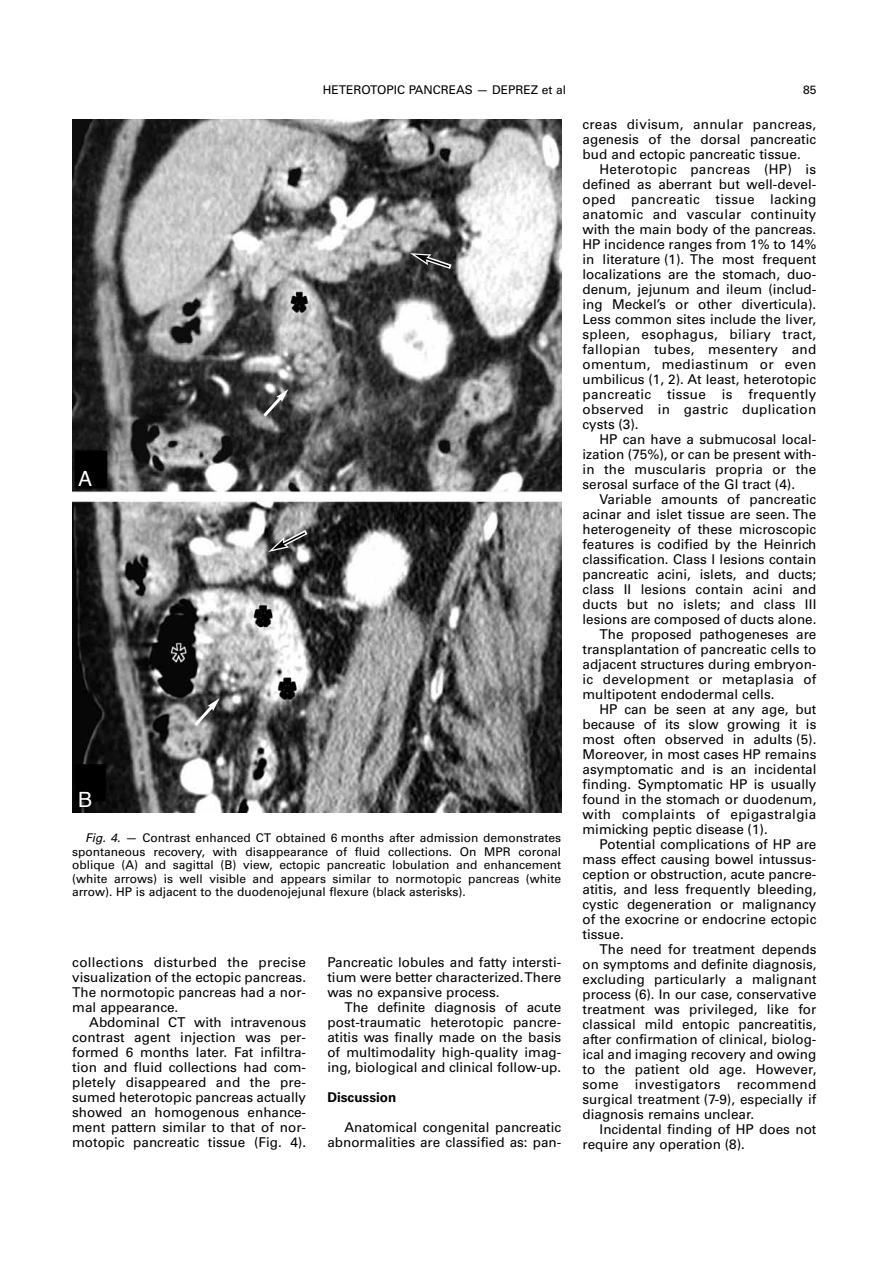
<style>
.page{position:relative;width:893px;height:1263px;background:#fff}
.page>*{position:absolute;margin:0;border:0;box-sizing:border-box;transform-origin:0 0}
.t1{font:21px "Helvetica";color:#fff}
.t2{font:13.5px/15px "Univers";color:#000;text-align:justify}
.t3{font:13.5px "Univers";letter-spacing:.02em;color:#000}
.t4{font:700 13.5px "Univers";color:#000}
.t5{font:12px/13.5px "Univers";color:#000;text-align:justify}
.s1{font-style:italic}
</style>
<div class="page">
<img style="left:72px;top:119px;width:489px;height:693px">
<svg style="left:260px;top:389px;width:28px;height:31px"></svg>
<svg style="left:191px;top:698px;width:29px;height:31px"></svg>
<svg style="left:410px;top:253px;width:46px;height:19px"></svg>
<svg style="left:268px;top:526px;width:44px;height:26px"></svg>
<p class="t5" style="left:323px;top:84px;width:245px">HETEROTOPIC PANCREAS — DEPREZ et al</p>
<p class="t5" style="left:803px;top:84px;width:15px">85</p>
<h1 class="t1" style="left:78px;top:470px;width:16px">A</h1>
<h1 class="t1" style="left:78px;top:791px;width:16px">B</h1>
<p class="t5" style="left:72px;top:832px;width:490px;text-indent:13px"><span class="s1">Fig. 4.</span> — Contrast enhanced CT obtained 6 months after admission demonstrates spontaneous recovery, with disappearance of fluid collections. On MPR coronal oblique (A) and sagittal (B) view, ectopic pancreatic lobulation and enhancement (white arrows) is well visible and appears similar to normotopic pancreas (white arrow). HP is adjacent to the duodenojejunal flexure (black asterisks).</p>
<p class="t2" style="left:72px;top:955px;width:235px">collections disturbed the precise visualization of the ectopic pancreas.<br>The normotopic pancreas had a nor&shy;mal appearance.</p>
<p class="t2" style="left:72px;top:1015px;width:235px;text-indent:17px">Abdominal CT with intravenous contrast agent injection was per&shy;formed 6 months later. Fat infiltra&shy;tion and fluid collections had com&shy;pletely disappeared and the pre&shy;sumed heterotopic pancreas actually showed an homogenous enhance&shy;ment pattern similar to that of nor&shy;motopic pancreatic tissue (Fig. 4).</p>
<p class="t2" style="left:327px;top:955px;width:235px">Pancreatic lobules and fatty intersti&shy;tium were better characterized.There was no expansive process.</p>
<p class="t2" style="left:327px;top:1000px;width:235px;text-indent:17px">The definite diagnosis of acute post-traumatic heterotopic pancre&shy;atitis was finally made on the basis of multimodality high-quality imag&shy;ing, biological and clinical follow-up.</p>
<p class="t4" style="left:327px;top:1092px;width:70px">Discussion</p>
<p class="t2" style="left:327px;top:1120px;width:235px;text-align:right">Anatomical congenital pancreatic abnormalities are classified as: pan-</p>
<p class="t2" style="left:582px;top:118px;width:235px">creas divisum, annular pancreas, agenesis of the dorsal pancreatic bud and ectopic pancreatic tissue.</p>
<p class="t2" style="left:582px;top:163px;width:235px;text-indent:17px">Heterotopic pancreas (HP) is defined as aberrant but well-devel&shy;oped pancreatic tissue lacking anatomic and vascular continuity with the main body of the pancreas.<br>HP incidence ranges from 1% to 14% in literature (1). The most frequent localizations are the stomach, duo&shy;denum, jejunum and ileum (includ&shy;ing Meckel’s or other diverticula).<br>Less common sites include the liver, spleen, esophagus, biliary tract, fallopian tubes, mesentery and omentum, mediastinum or even umbilicus (1, 2). At least, heterotopic pancreatic tissue is frequently observed in gastric duplication cysts (3).</p>
<p class="t2" style="left:582px;top:433px;width:235px;text-indent:17px">HP can have a submucosal local&shy;ization (75%), or can be present with&shy;in the muscularis propria or the serosal surface of the GI tract (4).</p>
<p class="t2" style="left:599px;top:493px;width:218px">Variable amounts of pancreatic</p>
<p class="t2" style="left:582px;top:508px;width:235px">acinar and islet tissue are seen. The</p>
<p class="t2" style="left:582px;top:523px;width:235px">heterogeneity of these microscopic</p>
<p class="t2" style="left:582px;top:538px;width:235px">features is codified by the Heinrich</p>
<p class="t2" style="left:582px;top:553px;width:235px">classification. Class I lesions contain</p>
<p class="t2" style="left:582px;top:568px;width:235px">pancreatic acini, islets, and ducts;</p>
<p class="t2" style="left:583px;top:583px;width:235px">class II lesions contain acini and</p>
<p class="t2" style="left:583px;top:598px;width:235px">ducts but no islets; and class III</p>
<p class="t2" style="left:583px;top:613px;width:235px">lesions are composed of ducts alone.</p>
<p class="t2" style="left:600px;top:628px;width:218px">The proposed pathogeneses are</p>
<p class="t2" style="left:583px;top:643px;width:235px">transplantation of pancreatic cells to</p>
<p class="t2" style="left:583px;top:658px;width:235px">adjacent structures during embryon-</p>
<p class="t2" style="left:583px;top:673px;width:235px">ic development or metaplasia of</p>
<p class="t2" style="left:583px;top:688px;width:193px">multipotent endodermal cells.</p>
<p class="t2" style="left:600px;top:703px;width:218px">HP can be seen at any age, but</p>
<p class="t2" style="left:583px;top:718px;width:235px">because of its slow growing it is</p>
<p class="t2" style="left:583px;top:733px;width:235px">most often observed in adults (5).</p>
<p class="t2" style="left:583px;top:748px;width:235px">Moreover, in most cases HP remains</p>
<p class="t2" style="left:583px;top:763px;width:235px">asymptomatic and is an incidental</p>
<p class="t2" style="left:583px;top:778px;width:235px">finding. Symptomatic HP is usually</p>
<p class="t2" style="left:583px;top:793px;width:235px">found in the stomach or duodenum,</p>
<p class="t3" style="left:583px;top:809px;width:235px">with complaints of epigastralgia</p>
<p class="t2" style="left:583px;top:823px;width:187px">mimicking peptic disease (1).</p>
<p class="t2" style="left:600px;top:838px;width:218px">Potential complications of HP are</p>
<p class="t2" style="left:583px;top:853px;width:235px">mass effect causing bowel intussus-</p>
<p class="t2" style="left:583px;top:868px;width:235px">ception or obstruction, acute pancre-</p>
<p class="t2" style="left:583px;top:883px;width:235px">atitis, and less frequently bleeding,</p>
<p class="t2" style="left:583px;top:898px;width:235px">cystic degeneration or malignancy</p>
<p class="t2" style="left:583px;top:913px;width:235px">of the exocrine or endocrine ectopic</p>
<p class="t2" style="left:583px;top:928px;width:43px">tissue.</p>
<p class="t2" style="left:600px;top:943px;width:218px">The need for treatment depends</p>
<p class="t2" style="left:583px;top:958px;width:235px">on symptoms and definite diagnosis,</p>
<p class="t2" style="left:583px;top:973px;width:235px">excluding particularly a malignant</p>
<p class="t2" style="left:583px;top:988px;width:235px">process (6). In our case, conservative</p>
<p class="t2" style="left:583px;top:1003px;width:235px">treatment was privileged, like for</p>
<p class="t2" style="left:583px;top:1018px;width:235px">classical mild entopic pancreatitis,</p>
<p class="t2" style="left:583px;top:1033px;width:235px">after confirmation of clinical, biolog-</p>
<p class="t2" style="left:583px;top:1048px;width:235px">ical and imaging recovery and owing</p>
<p class="t2" style="left:583px;top:1063px;width:235px">to the patient old age. However,</p>
<p class="t3" style="left:583px;top:1079px;width:235px">some investigators recommend</p>
<p class="t2" style="left:583px;top:1093px;width:235px">surgical treatment (7-9), especially if</p>
<p class="t2" style="left:583px;top:1108px;width:173px">diagnosis remains unclear.</p>
<p class="t2" style="left:600px;top:1123px;width:218px">Incidental finding of HP does not</p>
<p class="t2" style="left:583px;top:1138px;width:164px">require any operation (8).</p>
</div>
